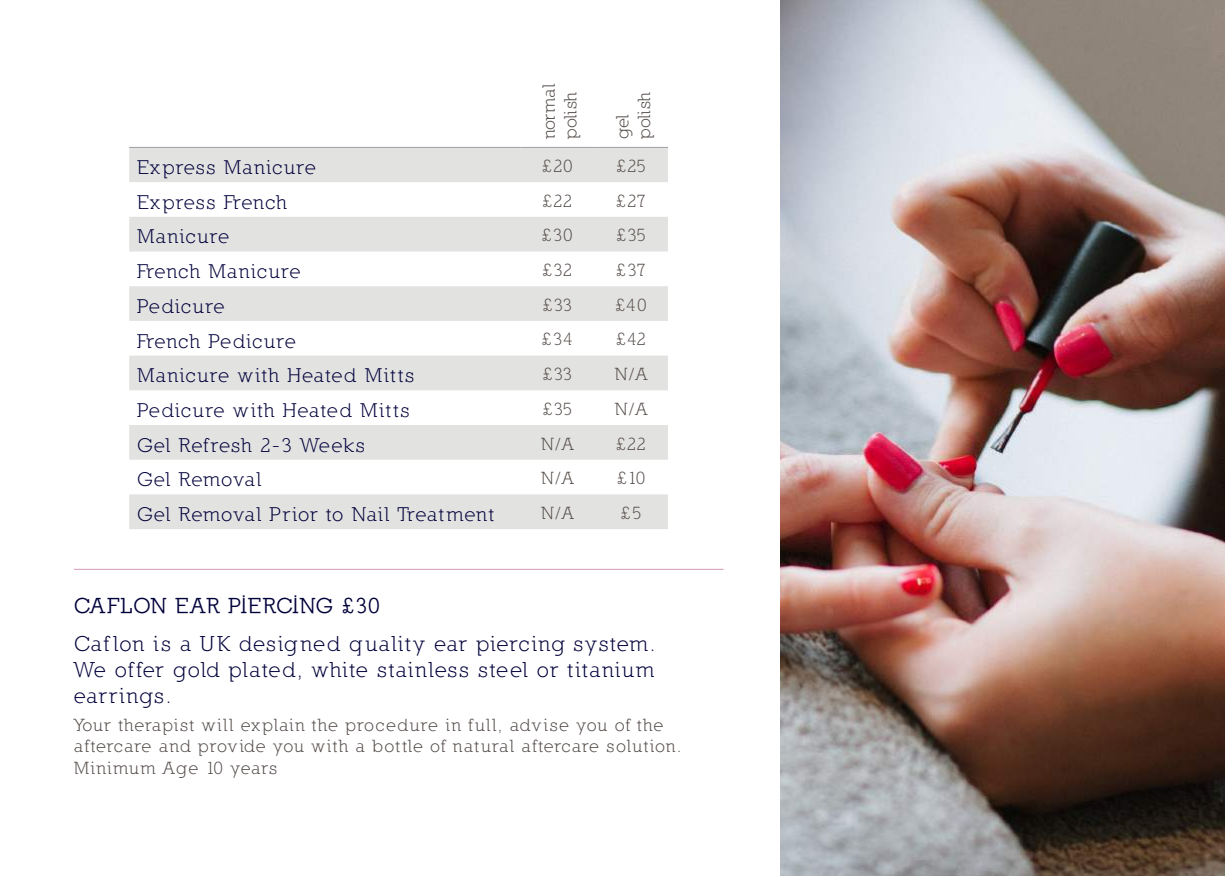
<style>
.page{position:relative;width:1225px;height:876px;background:#fff}
.page>*{position:absolute;margin:0;border:0;box-sizing:border-box;transform-origin:0 0}
.t1{font:22px/26.4px "Nilland";letter-spacing:.055em;color:#00003b;text-align:justify}
.t2{font:700 22px "Nilland";letter-spacing:.04em;color:#00003b}
.t3{font:20.2px "Nilland";letter-spacing:.045em;color:#00003b}
.t4{font:20.2px "Nilland";letter-spacing:.08em;color:#00003b}
.t5{font:18px/21.6px "Nilland";letter-spacing:.045em;color:#524a47}
.t6{font:18px/21.6px "Nilland";letter-spacing:-.005em;color:#524a47}
.t7{font:18px/21.6px "Nilland";letter-spacing:-.015em;color:#524a47}
</style>
<div class="page">
<hr style="left:74px;top:569px;width:649px;height:1px;background:#d49abb">
<svg style="left:129px;top:148px;width:539px;height:381px;fill:#e2e2e1"></svg>
<hr style="left:129px;top:147px;width:391px;height:1px;background:#9d9fa2">
<hr style="left:520px;top:147px;width:74px;height:1px;background:#9d9fa2">
<hr style="left:594px;top:147px;width:74px;height:1px;background:#9d9fa2">
<img style="left:780px;top:0;width:445px;height:876px">
<p class="t6" style="left:538px;top:139px;width:57px;rotate:-90deg">normal polish</p>
<p class="t7" style="left:611px;top:139px;width:49px;rotate:-90deg">gel polish</p>
<p class="t3" style="left:137px;top:155px;width:180px">Express Manicure</p>
<p class="t5" style="left:542px;top:155px;width:32px">£20</p>
<p class="t5" style="left:616px;top:155px;width:31px">£25</p>
<p class="t3" style="left:137px;top:190px;width:151px">Express French</p>
<p class="t5" style="left:542px;top:190px;width:32px">£22</p>
<p class="t5" style="left:616px;top:190px;width:31px">£27</p>
<p class="t3" style="left:137px;top:225px;width:94px">Manicure</p>
<p class="t5" style="left:542px;top:224px;width:32px">£30</p>
<p class="t5" style="left:616px;top:224px;width:31px">£35</p>
<p class="t3" style="left:137px;top:260px;width:165px">French Manicure</p>
<p class="t5" style="left:542px;top:259px;width:32px">£32</p>
<p class="t5" style="left:616px;top:259px;width:31px">£37</p>
<p class="t3" style="left:137px;top:294px;width:89px">Pedicure</p>
<p class="t5" style="left:543px;top:294px;width:31px">£33</p>
<p class="t5" style="left:615px;top:294px;width:33px">£40</p>
<p class="t3" style="left:137px;top:329px;width:160px">French Pedicure</p>
<p class="t5" style="left:542px;top:328px;width:32px">£34</p>
<p class="t5" style="left:616px;top:328px;width:31px">£42</p>
<p class="t4" style="left:137px;top:364px;width:278px">Manicure with Heated Mitts</p>
<p class="t5" style="left:543px;top:363px;width:31px">£33</p>
<p class="t5" style="left:615px;top:363px;width:34px">N/A</p>
<p class="t4" style="left:137px;top:398px;width:274px">Pedicure with Heated Mitts</p>
<p class="t5" style="left:543px;top:398px;width:31px">£35</p>
<p class="t5" style="left:615px;top:398px;width:34px">N/A</p>
<p class="t3" style="left:137px;top:433px;width:229px">Gel Refresh 2-3 Weeks</p>
<p class="t5" style="left:541px;top:432px;width:34px">N/A</p>
<p class="t5" style="left:616px;top:432px;width:32px">£22</p>
<p class="t3" style="left:137px;top:468px;width:126px">Gel Removal</p>
<p class="t5" style="left:541px;top:467px;width:34px">N/A</p>
<p class="t5" style="left:617px;top:467px;width:30px">£10</p>
<p class="t3" style="left:137px;top:502px;width:358px">Gel Removal Prior to Nail Treatment</p>
<p class="t5" style="left:541px;top:502px;width:34px">N/A</p>
<p class="t5" style="left:621px;top:502px;width:22px">£5</p>
<p class="t2" style="left:74px;top:592px;width:308px">CAFLON EAR PIERCING £30</p>
<p class="t1" style="left:74px;top:630px;width:583px">Caf lon is a UK designed quality ear piercing system.<br>We offer gold plated, white stainless steel or titanium earrings.</p>
<p class="t5" style="left:74px;top:714px;width:609px">Your therapist will explain the procedure in full, advise you of the aftercare and provide you with a bottle of natural aftercare solution.<br>Minimum Age 10 years</p>
</div>
